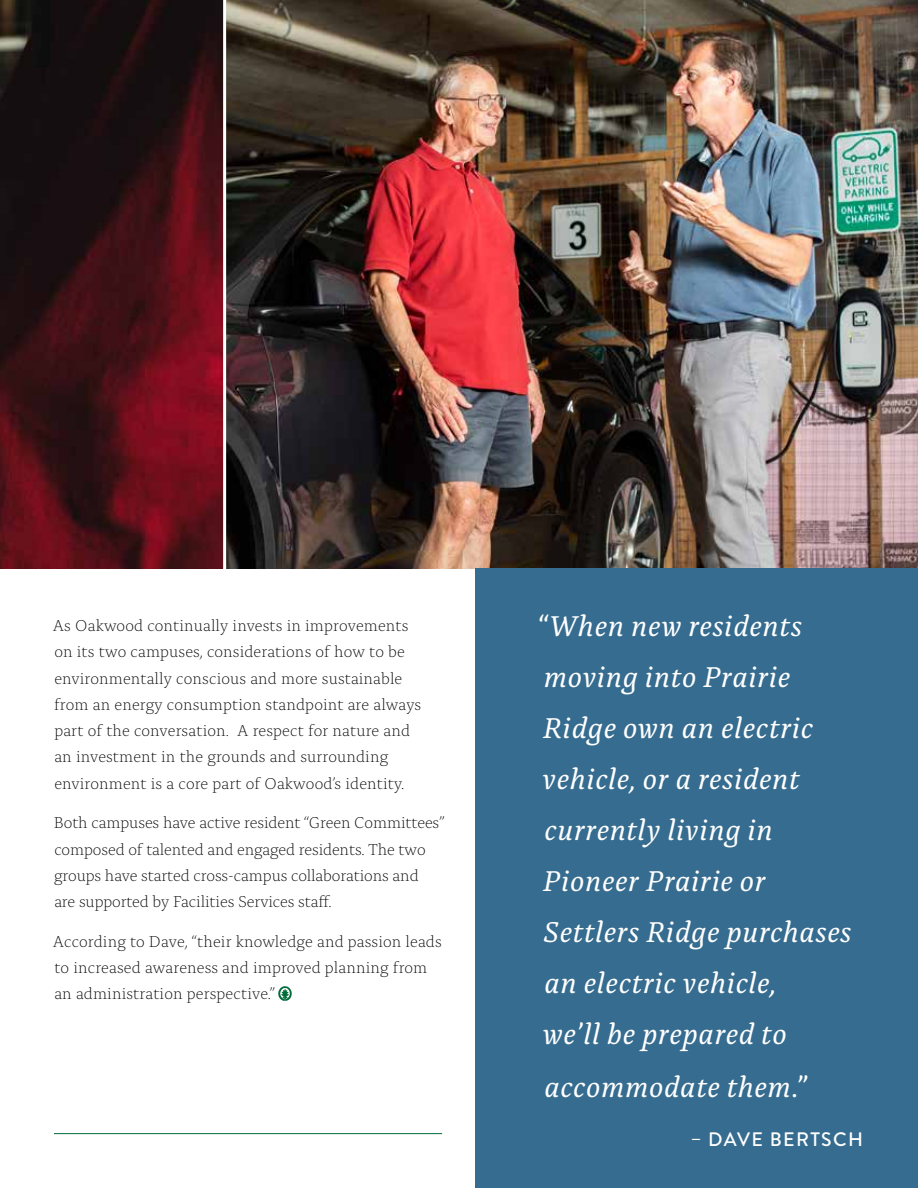
<style>
.page{position:relative;width:918px;height:1188px;background:#fff}
.page>*{position:absolute;margin:0;border:0;box-sizing:border-box;transform-origin:0 0}
.t1{font:italic 30px/51.2px "Alda OT";letter-spacing:.025em;color:#fff}
.t2{font:500 19.5px "Brandon Grotesque";letter-spacing:.07em;color:#fff}
.t3{font:300 16.5px/26.2px "Alda OT";letter-spacing:.005em;color:#000}
</style>
<div class="page">
<img style="left:0;top:0;width:918px;height:568px">
<svg style="left:278px;top:986px;width:14px;height:15px"></svg>
<hr style="left:223px;top:0;width:3px;height:569px;background:#fff">
<div style="left:476px;top:568px;width:442px;height:620px;background:#366c8f"></div>
<hr style="left:54px;top:1133px;width:388px;height:1px;background:#006c3a">
<p class="t3" style="left:53px;top:614px;width:370px">As Oakwood continually invests in improvements on its two campuses, considerations of how to be environmentally conscious and more sustainable from an energy consumption standpoint are always part of the conversation. A respect for nature and an investment in the grounds and surrounding environment is a core part of Oakwood’s identity.</p>
<p class="t3" style="left:54px;top:811px;width:392px">Both campuses have active resident “Green Committees” composed of talented and engaged residents. The two groups have started cross-campus collaborations and<br>are supported by Facilities Services staff.</p>
<p class="t3" style="left:53px;top:930px;width:390px">According to Dave, “their knowledge and passion leads to increased awareness and improved planning from an administration perspective.”</p>
<h1 class="t1" style="left:536px;top:603px;width:317px">“When new residents moving into Prairie<br>Ridge own an electric vehicle, or a resident currently living in<br>Pioneer Prairie or<br>Settlers Ridge purchases an electric vehicle,<br>we’ll be prepared to accommodate them.”</h1>
<p class="t2" style="left:691px;top:1126px;width:174px">– DAVE BERTSCH</p>
</div>
